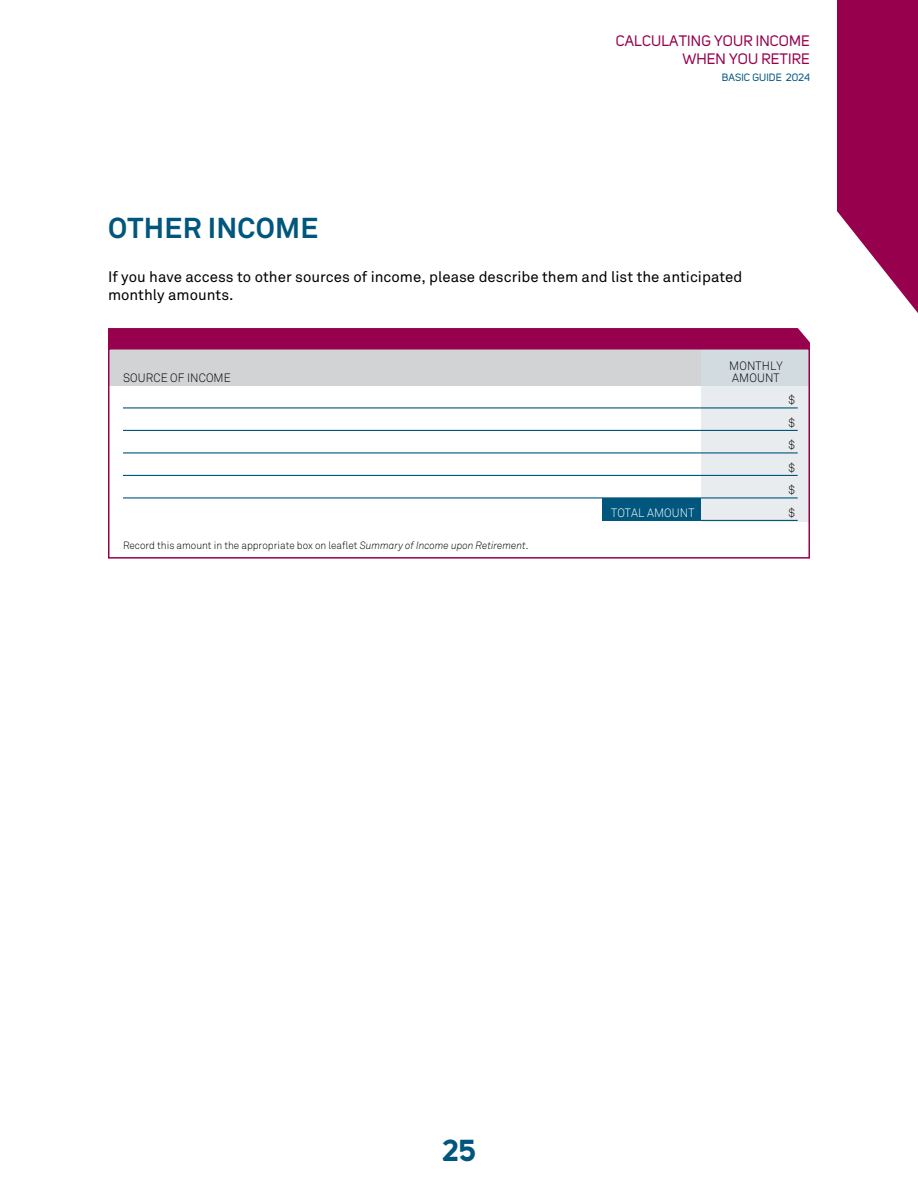
<style>
.page{position:relative;width:918px;height:1188px;background:#fff}
.page>*{position:absolute;margin:0;border:0;box-sizing:border-box;transform-origin:0 0}
.t1{font:700 30px "Uni Sans";color:#00567d}
.t2{font:700 28.5px "Akkurat Pro";letter-spacing:.01em;color:#00567d}
.t3{font:15px/18px "Akkurat Pro";color:#000}
.t4{font:15px/17.7px "Uni Sans";letter-spacing:.01em;color:#96004d;text-align:right}
.t5{font:300 12px/22.5px "Akkurat Pro";letter-spacing:.01em;color:#000;text-align:justify;scale:.95 1}
.t6{font:300 12px "Akkurat Pro";letter-spacing:.01em;color:#fff;scale:.95 1}
.t7{font:300 10.5px "Akkurat Pro";color:#000;scale:.95 1}
.t8{font:10.5px "Uni Sans";letter-spacing:.01em;color:#00567d}
.s1{font-style:italic}
</style>
<div class="page">
<div style="left:701px;top:348px;width:109px;height:173px;background:#e8ecef"></div>
<div style="left:108px;top:348px;width:376px;height:38px;background:#d1d3d4"></div>
<div style="left:593px;top:348px;width:108px;height:38px;background:#d1d3d4"></div>
<div style="left:484px;top:348px;width:109px;height:38px;background:#d1d3d4"></div>
<div style="left:701px;top:348px;width:109px;height:38px;background:#d2dbe0"></div>
<div style="left:603px;top:498px;width:98px;height:23px;background:#00567d"></div>
<hr style="left:123px;top:407px;width:675px;height:1px;background:#00567d">
<hr style="left:123px;top:430px;width:675px;height:1px;background:#00567d">
<hr style="left:123px;top:452px;width:675px;height:1px;background:#00567d">
<hr style="left:123px;top:475px;width:675px;height:1px;background:#00567d">
<hr style="left:123px;top:497px;width:675px;height:1px;background:#00567d">
<hr style="left:650px;top:520px;width:148px;height:1px;background:#00567d">
<div style="left:108px;top:348px;width:702px;height:211px;border:2px solid #96004d"></div>
<div style="left:108px;top:328px;width:702px;height:20px;background:#96004d"></div>
<svg style="left:837px;top:0;width:81px;height:313px"></svg>
<h2 class="t2" style="left:108px;top:211px;width:212px">OTHER INCOME</h2>
<p class="t4" style="left:616px;top:33px;width:196px">CALCULATING YOUR INCOME<br>WHEN YOU RETIRE</p>
<p class="t8" style="left:722px;top:71px;width:90px">BASIC GUIDE 2024</p>
<p class="t3" style="left:108px;top:268px;width:636px">If you have access to other sources of income, please describe them and list the anticipated monthly amounts.</p>
<p class="t5" style="left:729px;top:354px;width:58px">MONTHLY</p>
<p class="t5" style="left:123px;top:366px;width:115px">SOURCE OF INCOME</p>
<p class="t5" style="left:732px;top:366px;width:51px">AMOUNT</p>
<p class="t5" style="left:788px;top:389px;width:8px">$ $ $ $ $</p>
<p class="t7" style="left:123px;top:539px;width:428px">Record this amount in the appropriate box on leaflet <span class="s1">Summary of Income upon Retirement</span>.</p>
<p class="t6" style="left:611px;top:505px;width:89px">TOTAL AMOUNT</p>
<p class="t5" style="left:789px;top:501px;width:8px">$</p>
<h1 class="t1" style="left:442px;top:1132px;width:35px">25</h1>
</div>
